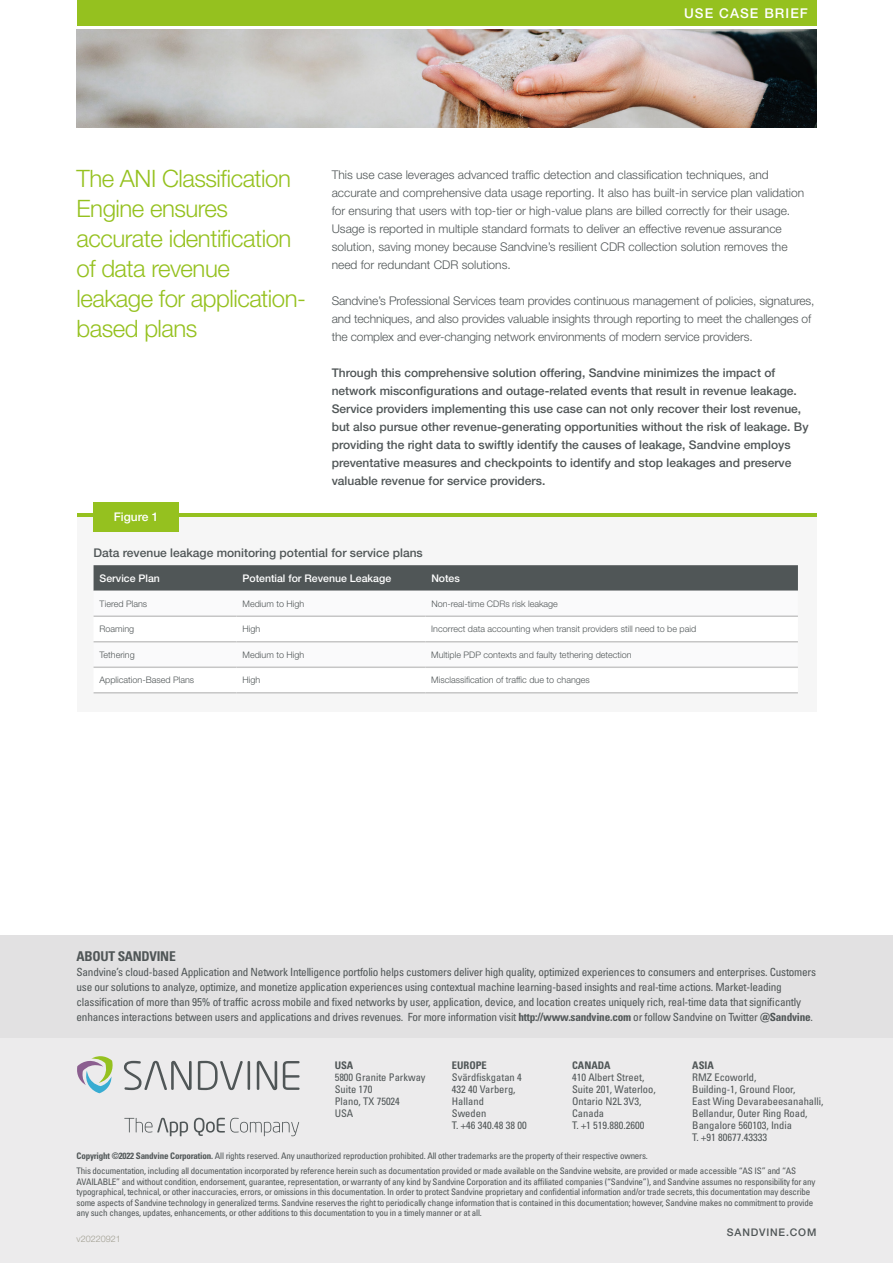
<style>
.page{position:relative;width:893px;height:1263px;background:#fff}
.page>*{position:absolute;margin:0;border:0;box-sizing:border-box;transform-origin:0 0}
.t1{font:300 24px/30px "Helvetica Neue LT Pro";letter-spacing:-.02em;color:#95c11f}
.t2{font:700 condensed 13.5px "Univers LT Pro";letter-spacing:-.02em;color:#505657}
.t3{font:500 13.5px "Helvetica Neue LT Pro";letter-spacing:.08em;color:#fff}
.t4{font:300 12px/18px "Helvetica Neue LT Pro";color:#505657}
.t5{font:500 12px/18px "Helvetica Neue LT Pro";color:#505657}
.t6{font:500 12px "Helvetica Neue LT Pro";color:#fff}
.t7{font:condensed 11.25px/15px "Univers LT Pro";letter-spacing:-.02em;color:#505657}
.t8{font:condensed 10.5px/12px "Univers LT Pro";color:#505657}
.t9{font:500 10.5px "Helvetica Neue LT Pro";color:#fff}
.t10{font:700 condensed 10.5px "Univers LT Pro";color:#505657}
.t11{font:500 10.5px "Helvetica Neue LT Pro";letter-spacing:.08em;color:#505657}
.t12{font:condensed 9px/10.5px "Univers LT Pro";letter-spacing:-.02em;color:#505657}
.t13{font:300 9px "Helvetica Neue LT Pro";color:#505657}
.t14{font:300 9px "Helvetica Neue LT Pro";color:#a19f92}
.s1{font-weight:700}
</style>
<div class="page">
<div style="left:77px;top:0;width:739px;height:26px;background:#95c11f"></div>
<img style="left:77px;top:30px;width:739px;height:98px">
<div style="left:77px;top:517px;width:739px;height:194px;background:#f6f6f6"></div>
<hr style="left:77px;top:514px;width:739px;height:3px;background:#95c11f">
<div style="left:94px;top:502px;width:85px;height:30px;background:#95c11f"></div>
<svg style="left:94px;top:565px;width:704px;height:26px;background:#545a5b"></svg>
<svg style="left:94px;top:642px;width:704px;height:1px"></svg>
<hr style="left:94px;top:615px;width:143px;height:2px;background:#c6c6c6">
<hr style="left:237px;top:615px;width:188px;height:2px;background:#c6c6c6">
<hr style="left:425px;top:615px;width:373px;height:2px;background:#c6c6c6">
<hr style="left:94px;top:641px;width:143px;height:1px;background:#c6c6c6">
<hr style="left:237px;top:641px;width:188px;height:1px;background:#c6c6c6">
<hr style="left:425px;top:641px;width:373px;height:1px;background:#c6c6c6">
<hr style="left:94px;top:666px;width:143px;height:2px;background:#c6c6c6">
<hr style="left:237px;top:666px;width:188px;height:2px;background:#c6c6c6">
<hr style="left:425px;top:666px;width:373px;height:2px;background:#c6c6c6">
<hr style="left:94px;top:692px;width:143px;height:1px;background:#c6c6c6">
<hr style="left:237px;top:692px;width:188px;height:1px;background:#c6c6c6">
<hr style="left:425px;top:692px;width:373px;height:1px;background:#c6c6c6">
<div style="left:0;top:1037px;width:893px;height:226px;background:#ecebec"></div>
<div style="left:0;top:935px;width:893px;height:102px;background:#e2e1e2"></div>
<svg style="left:124px;top:1118px;width:64px;height:18px"></svg>
<svg style="left:194px;top:1118px;width:105px;height:18px"></svg>
<svg style="left:124px;top:1061px;width:68px;height:29px"></svg>
<svg style="left:198px;top:1061px;width:45px;height:29px"></svg>
<hr style="left:248px;top:1061px;width:2px;height:29px;background:#505657">
<svg style="left:257px;top:1061px;width:20px;height:29px"></svg>
<svg style="left:283px;top:1061px;width:17px;height:29px"></svg>
<svg style="left:77px;top:1056px;width:36px;height:37px"></svg>
<h2 class="t3" style="left:684px;top:5px;width:125px">USE CASE BRIEF</h2>
<h1 class="t1" style="left:77px;top:163px;width:231px">The ANI Classification<br>Engine ensures accurate identification of data revenue leakage for application&shy;based plans</h1>
<p class="t4" style="left:332px;top:165px;width:474px">This use case leverages advanced traffic detection and classification techniques, and accurate and comprehensive data usage reporting. It also has built-in service plan validation for ensuring that users with top-tier or high-value plans are billed correctly for their usage.<br>Usage is reported in multiple standard formats to deliver an effective revenue assurance solution, saving money because Sandvine’s resilient CDR collection solution removes the need for redundant CDR solutions.</p>
<p class="t4" style="left:332px;top:291px;width:484px">Sandvine’s Professional Services team provides continuous management of policies, signatures, and techniques, and also provides valuable insights through reporting to meet the challenges of the complex and ever-changing network environments of modern service providers.</p>
<p class="t5" style="left:332px;top:363px;width:478px">Through this comprehensive solution offering, Sandvine minimizes the impact of network misconfigurations and outage-related events that result in revenue leakage.<br>Service providers implementing this use case can not only recover their lost revenue, but also pursue other revenue-generating opportunities without the risk of leakage. By providing the right data to swiftly identify the causes of leakage, Sandvine employs preventative measures and checkpoints to identify and stop leakages and preserve valuable revenue for service providers.</p>
<h3 class="t6" style="left:114px;top:510px;width:46px">Figure 1</h3>
<h3 class="t5" style="left:94px;top:544px;width:331px">Data revenue leakage monitoring potential for service plans</h3>
<p class="t9" style="left:100px;top:572px;width:62px">Service Plan</p>
<p class="t9" style="left:243px;top:572px;width:150px">Potential for Revenue Leakage</p>
<p class="t9" style="left:431px;top:572px;width:30px">Notes</p>
<p class="t13" style="left:100px;top:598px;width:49px">Tiered Plans</p>
<p class="t13" style="left:243px;top:598px;width:63px">Medium to High</p>
<p class="t13" style="left:431px;top:598px;width:128px">Non-real-time CDRs risk leakage</p>
<p class="t13" style="left:100px;top:623px;width:36px">Roaming</p>
<p class="t13" style="left:242px;top:623px;width:19px">High</p>
<p class="t13" style="left:431px;top:623px;width:266px">Incorrect data accounting when transit providers still need to be paid</p>
<p class="t13" style="left:100px;top:649px;width:37px">Tethering</p>
<p class="t13" style="left:242px;top:649px;width:63px">Medium to High</p>
<p class="t13" style="left:431px;top:649px;width:202px">Multiple PDP contexts and faulty tethering detection</p>
<p class="t13" style="left:100px;top:674px;width:96px">Application-Based Plans</p>
<p class="t13" style="left:242px;top:674px;width:19px">High</p>
<p class="t13" style="left:431px;top:674px;width:160px">Misclassification of traffic due to changes</p>
<h2 class="t2" style="left:77px;top:948px;width:101px">ABOUT SANDVINE</h2>
<p class="t7" style="left:77px;top:965px;width:741px">Sandvine’s cloud-based Application and Network Intelligence portfolio helps customers deliver high quality, optimized experiences to consumers and enterprises. Customers use our solutions to analyze, optimize, and monetize application experiences using contextual machine learning-based insights and real-time actions. Market-leading classification of more than 95% of traffic across mobile and fixed networks by user, application, device, and location creates uniquely rich, real-time data that significantly enhances interactions between users and applications and drives revenues. For more information visit <span class="s1">http://www.sandvine.com</span> or follow Sandvine on Twitter <span class="s1">@Sandvine</span>.</p>
<p class="t10" style="left:335px;top:1059px;width:20px">USA</p>
<p class="t8" style="left:335px;top:1071px;width:92px">5800 Granite Parkway<br>Suite 170<br>Plano, TX 75024<br>USA</p>
<p class="t10" style="left:452px;top:1059px;width:37px">EUROPE</p>
<p class="t8" style="left:452px;top:1071px;width:76px">Svärdfiskgatan 4<br>432 40 Varberg,<br>Halland<br>Sweden<br>T. +46 340.48 38 00</p>
<p class="t10" style="left:572px;top:1059px;width:40px">CANADA</p>
<p class="t8" style="left:572px;top:1071px;width:85px">410 Albert Street,<br>Suite 201, Waterloo,<br>Ontario N2L 3V3,<br>Canada<br>T. +1 519.880.2600</p>
<p class="t10" style="left:692px;top:1059px;width:23px">ASIA</p>
<p class="t8" style="left:692px;top:1071px;width:133px">RMZ Ecoworld,<br>Building-1, Ground Floor,<br>East Wing Devarabeesanahalli,<br>Bellandur, Outer Ring Road,<br>Bangalore 560103, India<br>T. +91 80677.43333</p>
<p class="t12" style="left:77px;top:1149px;width:721px;line-height:14.7px"><span class="s1">Copyright ©2022 Sandvine Corporation.</span> All rights reserved. Any unauthorized reproduction prohibited. All other trademarks are the property of their respective owners.<br>This documentation, including all documentation incorporated by reference herein such as documentation provided or made available on the Sandvine website, are provided or made accessible “AS IS” and “AS</p>
<p class="t12" style="left:77px;top:1176px;width:740px">AVAILABLE” and without condition, endorsement, guarantee, representation, or warranty of any kind by Sandvine Corporation and its affiliated companies (“Sandvine”), and Sandvine assumes no responsibility for any typographical, technical, or other inaccuracies, errors, or omissions in this documentation. In order to protect Sandvine proprietary and confidential information and/or trade secrets, this documentation may describe some aspects of Sandvine technology in generalized terms. Sandvine reserves the right to periodically change information that is contained in this documentation; however, Sandvine makes no commitment to provide any such changes, updates, enhancements, or other additions to this documentation to you in a timely manner or at all.</p>
<p class="t11" style="left:727px;top:1226px;width:91px">SANDVINE.COM</p>
<p class="t14" style="left:77px;top:1233px;width:46px">v20220921</p>
</div>
